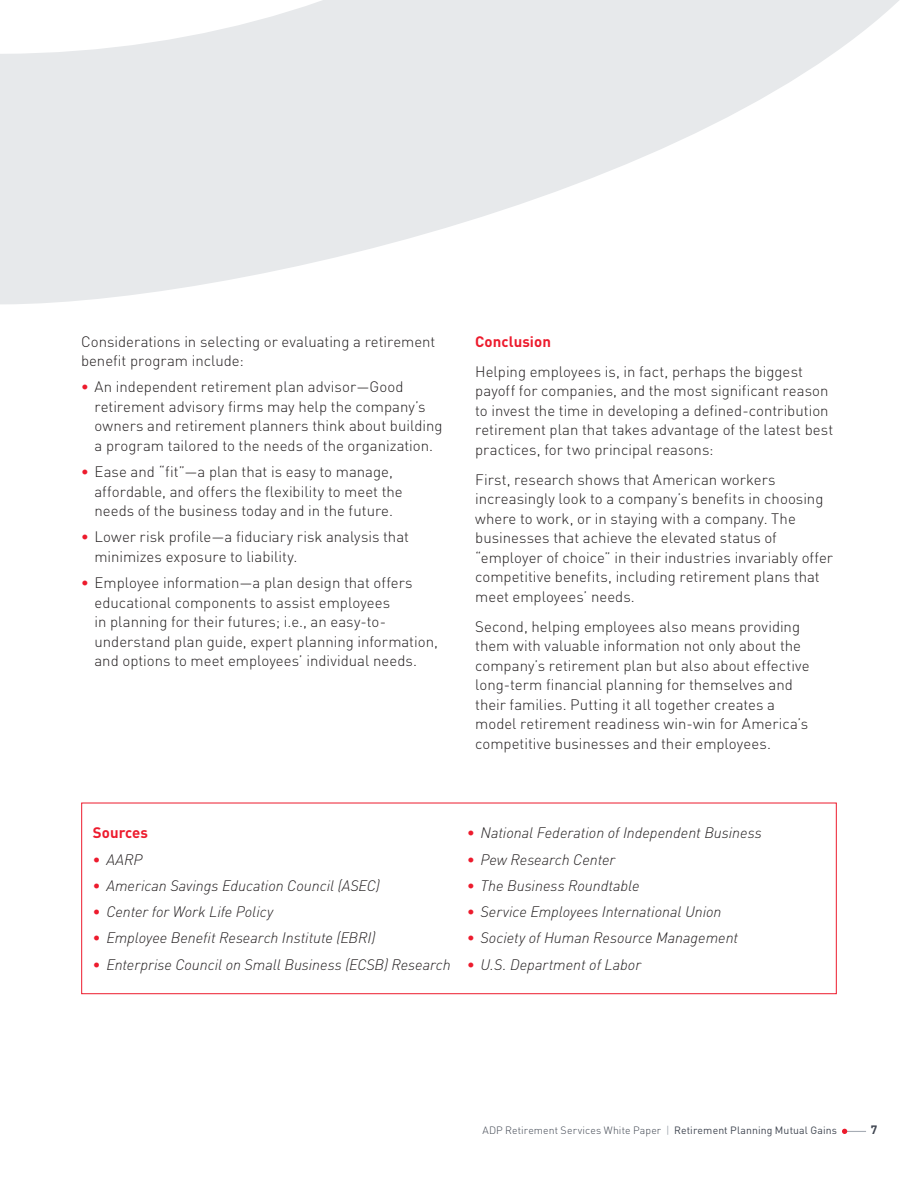
<style>
.page{position:relative;width:918px;height:1188px;background:#fff}
.page>*{position:absolute;margin:0;border:0;box-sizing:border-box;transform-origin:0 0}
.t1{font:300 15px/19.5px "DINOT";color:#231f20}
.t2{font:italic 300 15px "DINOT";color:#231f20}
.t3{font:700 15px "DINOT";letter-spacing:.005em;color:#ed1b2d}
.t4{font:700 12px "DINOT";color:#3f4550}
.t5{font:300 10.5px "DINOT";letter-spacing:.01em;color:#3f4550}
.s1{font-weight:500;color:#ed1b2d}
.s2{font-weight:500;font-style:normal;color:#ed1b2d}
.s3{font-weight:400;color:#a7adb5}
.s4{font-weight:400}
</style>
<div class="page">
<svg style="left:842px;top:1129px;width:24px;height:5px"></svg>
<svg style="left:0;top:0;width:899px;height:304px;fill:#e7e9eb"></svg>
<div style="left:81px;top:803px;width:756px;height:191px;border:1px solid #ed1b2d"></div>
<p class="t1" style="left:81px;top:331px;width:356px">Considerations in selecting or evaluating a retirement benefit program include:</p>
<p class="t1" style="left:94px;top:377px;width:350px;text-indent:-14px"><span class="s1">•</span> An independent retirement plan advisor—Good retirement advisory firms may help the company’s owners and retirement planners think about building a program tailored to the needs of the organization.</p>
<p class="t1" style="left:94px;top:462px;width:310px;text-indent:-14px"><span class="s1">•</span> Ease and “fit”—a plan that is easy to manage, affordable, and offers the flexibility to meet the needs of the business today and in the future.</p>
<p class="t1" style="left:94px;top:527px;width:316px;text-indent:-14px"><span class="s1">•</span> Lower risk profile—a fiduciary risk analysis that minimizes exposure to liability.</p>
<p class="t1" style="left:94px;top:573px;width:345px;text-indent:-14px"><span class="s1">•</span> Employee information—a plan design that offers educational components to assist employees<br>in planning for their futures; i.e., an easy-to&shy;understand plan guide, expert planning information, and options to meet employees’ individual needs.</p>
<p class="t3" style="left:475px;top:331px;width:77px">Conclusion</p>
<p class="t1" style="left:475px;top:361px;width:360px">Helping employees is, in fact, perhaps the biggest payoff for companies, and the most significant reason to invest the time in developing a defined-contribution retirement plan that takes advantage of the latest best practices, for two principal reasons:</p>
<p class="t1" style="left:475px;top:469px;width:359px">First, research shows that American workers increasingly look to a company’s benefits in choosing where to work, or in staying with a company. The businesses that achieve the elevated status of “employer of choice” in their industries invariably offer competitive benefits, including retirement plans that meet employees’ needs.</p>
<p class="t1" style="left:475px;top:616px;width:336px">Second, helping employees also means providing them with valuable information not only about the company’s retirement plan but also about effective long-term financial planning for themselves and their families. Putting it all together creates a model retirement readiness win-win for America’s competitive businesses and their employees.</p>
<p class="t3" style="left:93px;top:823px;width:57px">Sources</p>
<p class="t2" style="left:93px;top:850px;width:51px"><span class="s2">•</span> AARP</p>
<p class="t2" style="left:93px;top:876px;width:288px"><span class="s2">•</span> American Savings Education Council (ASEC)</p>
<p class="t2" style="left:93px;top:903px;width:182px"><span class="s2">•</span> Center for Work Life Policy</p>
<p class="t2" style="left:93px;top:929px;width:284px"><span class="s2">•</span> Employee Benefit Research Institute (EBRI)</p>
<p class="t2" style="left:93px;top:955px;width:359px"><span class="s2">•</span> Enterprise Council on Small Business (ECSB) Research</p>
<p class="t2" style="left:467px;top:824px;width:296px"><span class="s2">•</span> National Federation of Independent Business</p>
<p class="t2" style="left:467px;top:850px;width:150px"><span class="s2">•</span> Pew Research Center</p>
<p class="t2" style="left:467px;top:876px;width:174px"><span class="s2">•</span> The Business Roundtable</p>
<p class="t2" style="left:467px;top:903px;width:256px"><span class="s2">•</span> Service Employees International Union</p>
<p class="t2" style="left:467px;top:929px;width:273px"><span class="s2">•</span> Society of Human Resource Management</p>
<p class="t2" style="left:467px;top:955px;width:176px"><span class="s2">•</span> U.S. Department of Labor</p>
<p class="t5" style="left:482px;top:1124px;width:356px">ADP Retirement Services White Paper <span class="s3">|</span> <span class="s4">Retirement Planning Mutual Gains</span></p>
<p class="t4" style="left:871px;top:1122px;width:8px">7</p>
</div>
